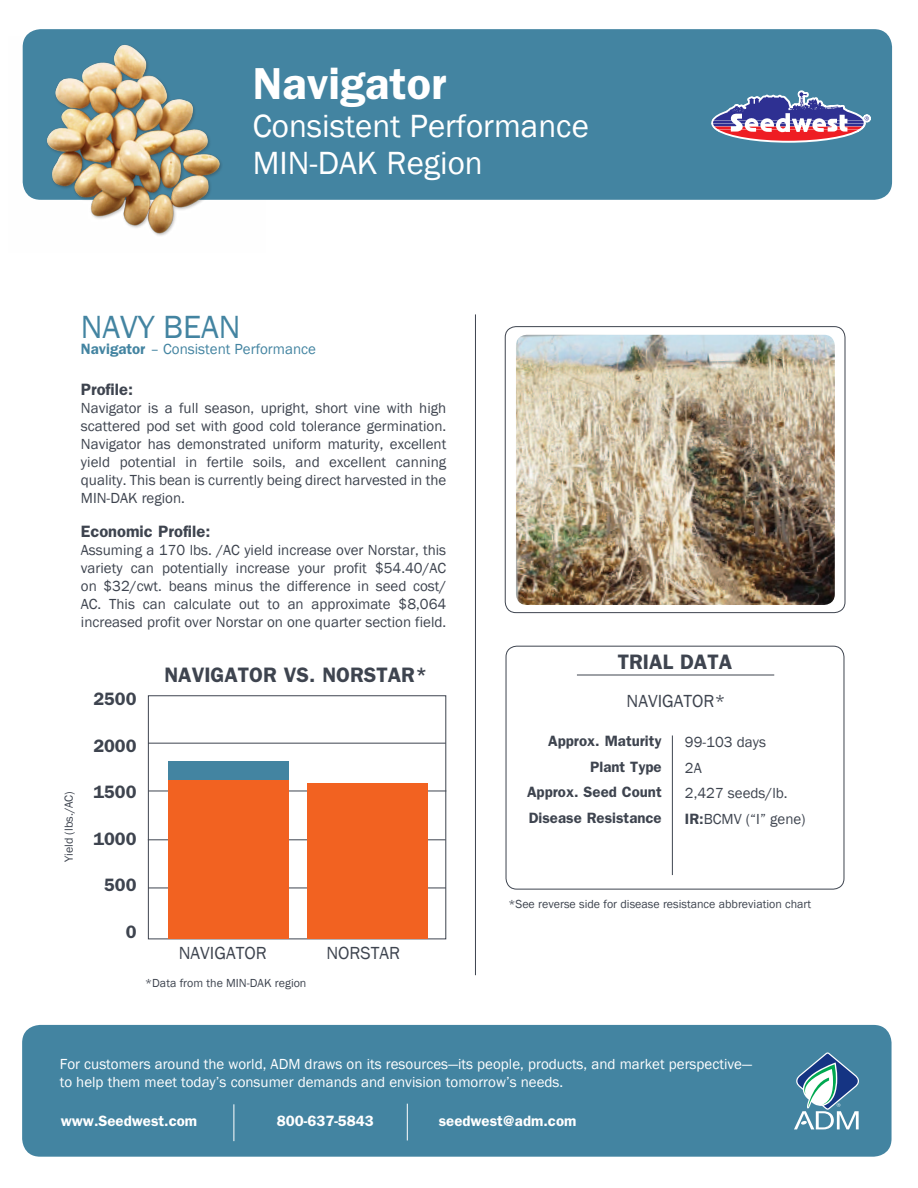
<style>
.page{position:relative;width:918px;height:1188px;background:#fff}
.page>*{position:absolute;margin:0;border:0;box-sizing:border-box;transform-origin:0 0}
.t1{font:600 45px "ITC Franklin Gothic Std";color:#fff}
.t2{font:33px/37.5px "Franklin Gothic";color:#fff}
.t3{font:33px "Franklin Gothic";color:#4384a1}
.t4{font:600 21px "ITC Franklin Gothic Std";color:#3e444f}
.t5{font:18px "Franklin Gothic";color:#3e444f}
.t6{font:600 18px "ITC Franklin Gothic Std";color:#3e444f}
.t7{font:600 16.5px "ITC Franklin Gothic Std";color:#3e444f}
.t8{font:15px/18px "Franklin Gothic";color:#3e444f;text-align:justify}
.t9{font:15px/18px "Franklin Gothic";color:#fff}
.t10{font:600 15px/25.5px "ITC Franklin Gothic Std";color:#3e444f;text-align:right}
.t11{font:600 15px "ITC Franklin Gothic Std";color:#fff}
.t12{font:15px "Franklin Gothic";color:#4384a1}
.t13{font:12px "Franklin Gothic";color:#3e444f}
.s1{font-family:"ITC Franklin Gothic Std";font-weight:600}
</style>
<div class="page">
<div style="left:23px;top:29px;width:869px;height:171px;background:#4384a1;border-radius:18px"></div>
<div style="left:22px;top:1025px;width:870px;height:132px;background:#4384a1;border-radius:18px"></div>
<svg style="left:794px;top:1052px;width:65px;height:77px"></svg>
<hr style="left:234px;top:1104px;width:1px;height:37px;background:#fff">
<hr style="left:407px;top:1104px;width:1px;height:36px;background:#fff">
<svg style="left:711px;top:90px;width:160px;height:53px"></svg>
<img style="left:22px;top:37px;width:244px;height:199px">
<div style="left:505px;top:326px;width:340px;height:287px;border:1px solid #3e444f;border-radius:11px"></div>
<img style="left:516px;top:335px;width:319px;height:270px">
<div style="left:506px;top:646px;width:338px;height:243px;border:1px solid #3e444f;border-radius:11px"></div>
<hr style="left:475px;top:314px;width:1px;height:661px;background:#3e444f">
<div style="left:148px;top:695px;width:298px;height:244px;border:1px solid #3e444f"></div>
<hr style="left:148px;top:743px;width:298px;height:1px;background:#3e444f">
<hr style="left:149px;top:791px;width:297px;height:1px;background:#3e444f">
<hr style="left:148px;top:839px;width:298px;height:1px;background:#3e444f">
<hr style="left:148px;top:888px;width:298px;height:1px;background:#3e444f">
<div style="left:168px;top:780px;width:120px;height:158px;background:#f26221"></div>
<div style="left:307px;top:783px;width:120px;height:155px;background:#f26221"></div>
<div style="left:168px;top:762px;width:120px;height:18px;background:#4384a1"></div>
<hr style="left:672px;top:735px;width:1px;height:140px;background:#3e444f">
<hr style="left:577px;top:675px;width:197px;height:1px;background:#3e444f">
<h1 class="t1" style="left:253px;top:57px;width:195px">Navigator</h1>
<h2 class="t2" style="left:253px;top:107px;width:338px">Consistent Performance<br>MIN-DAK Region</h2>
<h2 class="t3" style="left:81px;top:306px;width:161px">NAVY BEAN</h2>
<p class="t12" style="left:81px;top:340px;width:237px"><span class="s1">Navigator</span> – Consistent Performance</p>
<p class="t7" style="left:81px;top:379px;width:54px">Profile:</p>
<p class="t8" style="left:81px;top:399px;width:367px">Navigator is a full season, upright, short vine with high scattered pod set with good cold tolerance germination.<br>Navigator has demonstrated uniform maturity, excellent yield potential in fertile soils, and excellent canning quality. This bean is currently being direct harvested in the MIN-DAK region.</p>
<p class="t7" style="left:81px;top:522px;width:131px">Economic Profile:</p>
<p class="t8" style="left:81px;top:541px;width:367px">Assuming a 170 lbs. /AC yield increase over Norstar, this variety can potentially increase your profit $54.40/AC on $32/cwt. beans minus the difference in seed cost/ AC. This can calculate out to an approximate $8,064 increased profit over Norstar on one quarter section field.</p>
<p class="t13" style="left:61px;top:862px;width:73px;rotate:-90deg">Yield (lbs./AC)</p>
<p class="t6" style="left:93px;top:688px;width:45px">2500</p>
<p class="t6" style="left:93px;top:735px;width:45px">2000</p>
<p class="t6" style="left:93px;top:781px;width:45px">1500</p>
<p class="t6" style="left:93px;top:828px;width:45px">1000</p>
<p class="t6" style="left:104px;top:874px;width:34px">500</p>
<p class="t6" style="left:126px;top:921px;width:12px">0</p>
<h3 class="t4" style="left:164px;top:663px;width:265px">NAVIGATOR VS. NORSTAR*</h3>
<p class="t5" style="left:179px;top:941px;width:90px">NAVIGATOR</p>
<p class="t5" style="left:326px;top:941px;width:75px">NORSTAR</p>
<p class="t13" style="left:145px;top:976px;width:163px">*Data from the MIN-DAK region</p>
<h3 class="t4" style="left:618px;top:649px;width:116px">TRIAL DATA</h3>
<p class="t5" style="left:627px;top:690px;width:100px">NAVIGATOR*</p>
<p class="t10" style="left:527px;top:729px;width:136px">Approx. Maturity<br>Plant Type<br>Approx. Seed Count<br>Disease Resistance</p>
<p class="t8" style="left:685px;top:730px;width:122px;line-height:25.5px;text-align:left">99-103 days<br>2A<br>2,427 seeds/lb.<br><span class="s1">IR:</span>BCMV (“I” gene)</p>
<p class="t13" style="left:509px;top:896px;width:304px">*See reverse side for disease resistance abbreviation chart</p>
<p class="t9" style="left:60px;top:1056px;width:694px">For customers around the world, ADM draws on its resources—its people, products, and market perspective— to help them meet today’s consumer demands and envision tomorrow’s needs.</p>
<p class="t11" style="left:61px;top:1112px;width:138px">www.Seedwest.com</p>
<p class="t11" style="left:277px;top:1112px;width:99px">800-637-5843</p>
<p class="t11" style="left:439px;top:1112px;width:139px">seedwest@adm.com</p>
</div>
